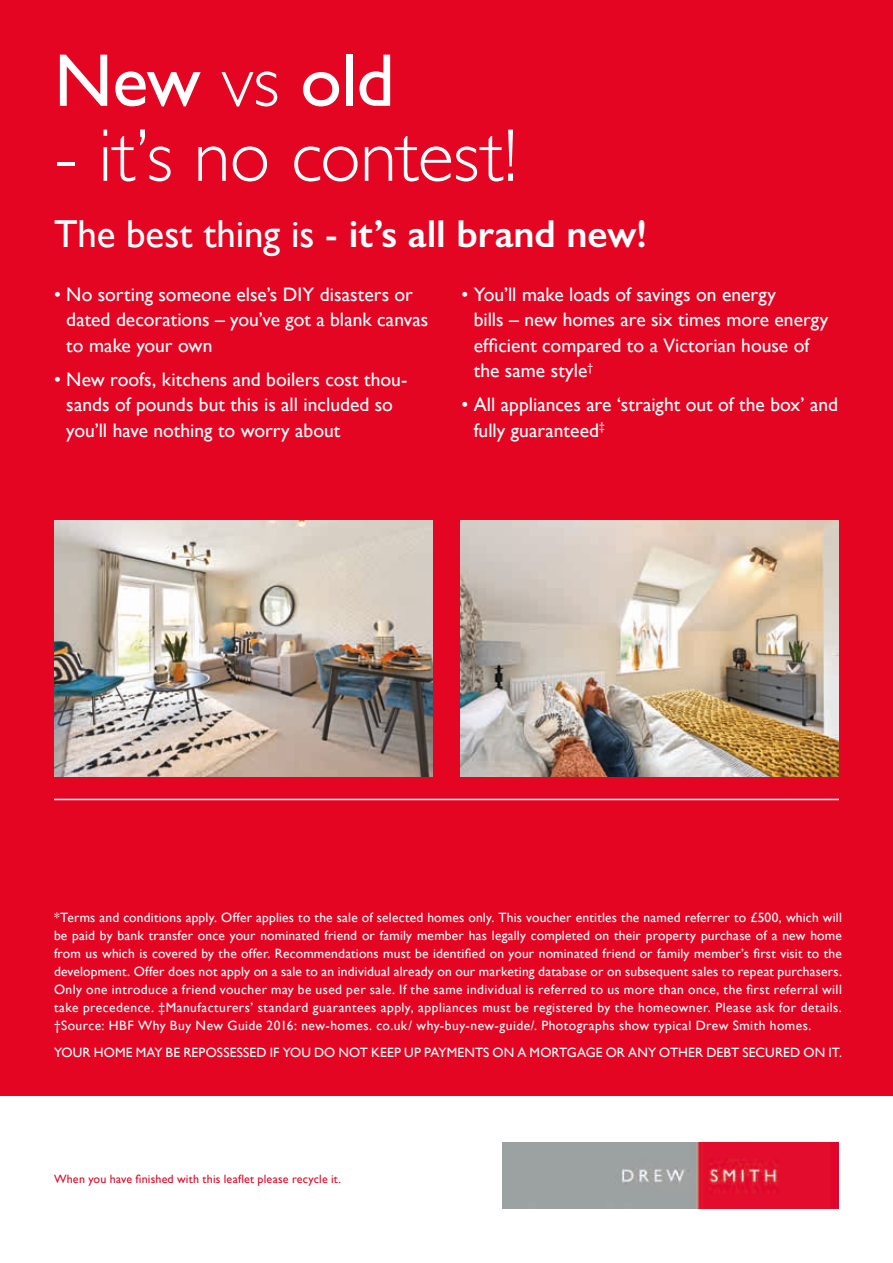
<style>
.page{position:relative;width:893px;height:1263px;background:#fff}
.page>*{position:absolute;margin:0;border:0;box-sizing:border-box;transform-origin:0 0}
.t1{font:300 75px "Gill Sans";letter-spacing:-.01em;color:#fff}
.t2{font:75px "Gill Sans";letter-spacing:-.015em;color:#fff}
.t3{font:600 39px "Gill Sans";letter-spacing:-.005em;color:#fff}
.t4{font:19.5px/25.5px "Gill Sans";color:#fff}
.t5{font:13.5px/18px "Gill Sans";letter-spacing:.015em;color:#fff;text-align:justify}
.t6{font:12px "Gill Sans";letter-spacing:.015em;color:#e40523}
.s1{font-weight:300}
.s2{font-weight:400}
</style>
<div class="page">
<div style="left:0;top:0;width:893px;height:1095px;background:#e40523"></div>
<img style="left:502px;top:1142px;width:337px;height:67px">
<img style="left:54px;top:521px;width:378px;height:255px">
<img style="left:460px;top:521px;width:379px;height:255px">
<hr style="left:54px;top:799px;width:785px;height:1px;background:#fff">
<h1 class="t2" style="left:54px;top:36px;width:342px">New <span class="s1">vs</span> old</h1>
<h1 class="t1" style="left:54px;top:97px;width:465px">- it’s no contest!</h1>
<h2 class="t3" style="left:54px;top:211px;width:595px"><span class="s2">The best thing is -</span> it’s all brand new!</h2>
<h3 class="t4" style="left:66px;top:281px;width:364px;text-indent:-12px">• No sorting someone else’s DIY disasters or dated decorations – you’ve got a blank canvas to make your own</h3>
<h3 class="t4" style="left:66px;top:366px;width:343px;text-indent:-12px">• New roofs, kitchens and boilers cost thou&shy;sands of pounds but this is all included so you’ll have nothing to worry about</h3>
<h3 class="t4" style="left:474px;top:281px;width:356px;text-indent:-12px">• You’ll make loads of savings on energy<br>bills – new homes are six times more energy efficient compared to a Victorian house of the same style<sup>†</sup></h3>
<h3 class="t4" style="left:474px;top:391px;width:366px;text-indent:-12px">• All appliances are ‘straight out of the box’ and fully guaranteed<sup>‡</sup></h3>
<p class="t5" style="left:54px;top:908px;width:789px">*Terms and conditions apply. Offer applies to the sale of selected homes only. This voucher entitles the named referrer to £500, which will be paid by bank transfer once your nominated friend or family member has legally completed on their property purchase of a new home from us which is covered by the offer. Recommendations must be identified on your nominated friend or family member’s first visit to the development. Offer does not apply on a sale to an individual already on our marketing database or on subsequent sales to repeat purchasers.<br>Only one introduce a friend voucher may be used per sale. If the same individual is referred to us more than once, the first referral will take precedence. ‡Manufacturers’ standard guarantees apply, appliances must be registered by the homeowner. Please ask for details. †Source: HBF Why Buy New Guide 2016: new-homes. co.uk/ why-buy-new-guide/. Photographs show typical Drew Smith homes.</p>
<p class="t5" style="left:54px;top:1043px;width:789px">YOUR HOME MAY BE REPOSSESSED IF YOU DO NOT KEEP UP PAYMENTS ON A MORTGAGE OR ANY OTHER DEBT SECURED ON IT.</p>
<p class="t6" style="left:54px;top:1172px;width:289px">When you have finished with this leaflet please recycle it.</p>
</div>
